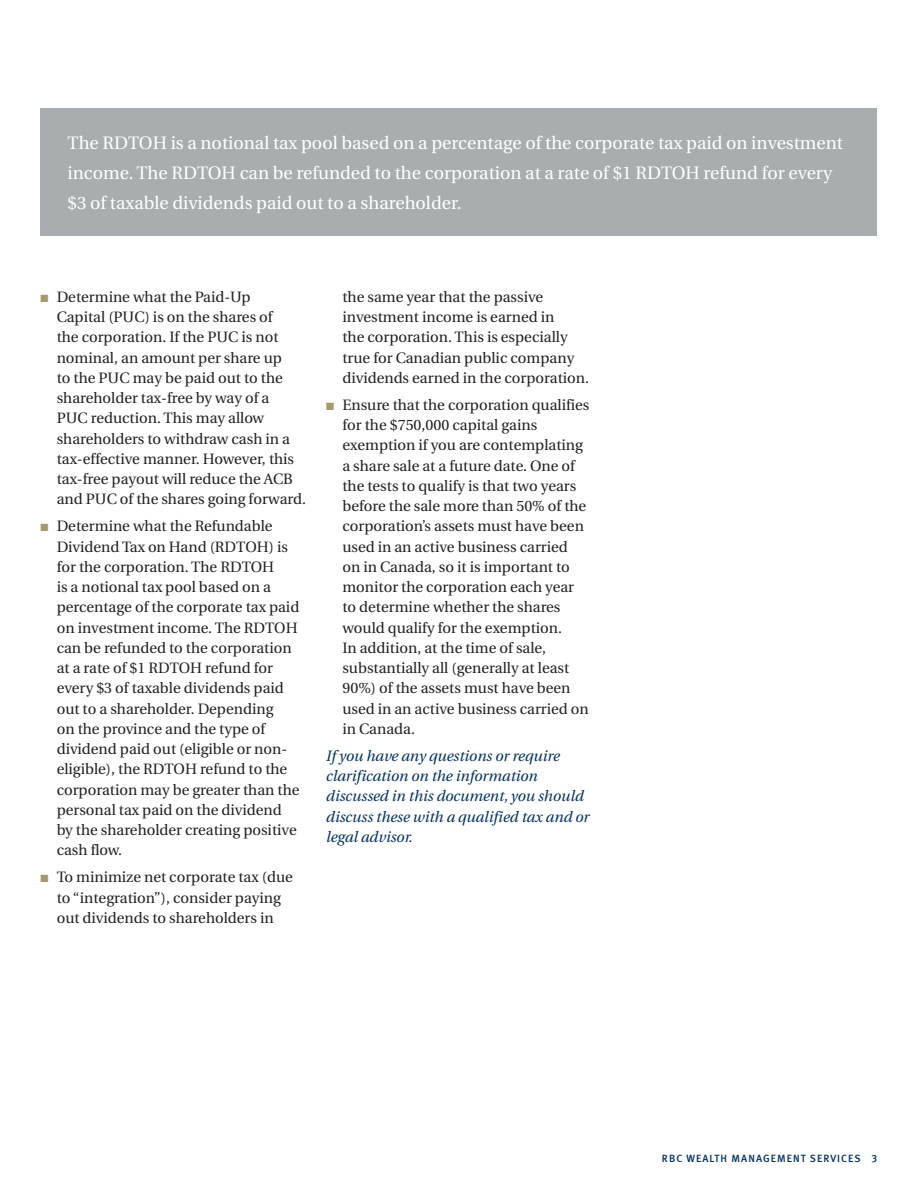
<style>
.page{position:relative;width:918px;height:1188px;background:#fff}
.page>*{position:absolute;margin:0;border:0;box-sizing:border-box;transform-origin:0 0}
.Callout_boxes_revers{font:18px/30px "Utopia";color:#fff}
.t1{font:15px/20.2px "Utopia";color:#231f20}
.Call_to_action{font:italic 15px/20.2px "Utopia";color:#003160}
.t2{font:10.5px "Meta Medium LF";letter-spacing:.1em;color:#003160}
.s1{color:#a7996e}
</style>
<div class="page">
<div style="left:40px;top:108px;width:838px;height:128px;background:#a8adb0"></div>
<p class="Callout_boxes_revers" style="left:68px;top:128px;width:777px">The RDTOH is a notional tax pool based on a percentage of the corporate tax paid on investment income. The RDTOH can be refunded to the corporation at a rate of $1 RDTOH refund for every $3 of taxable dividends paid out to a shareholder.</p>
<p class="t1" style="left:57px;top:287px;width:251px;text-indent:-16px"><span class="s1">■</span> Determine what the Paid-Up<br>Capital (PUC) is on the shares of<br>the corporation. If the PUC is not nominal, an amount per share up<br>to the PUC may be paid out to the shareholder tax-free by way of a<br>PUC reduction. This may allow shareholders to withdraw cash in a tax-effective manner. However, this tax-free payout will reduce the ACB and PUC of the shares going forward.</p>
<p class="t1" style="left:57px;top:516px;width:244px;text-indent:-16px"><span class="s1">■</span> Determine what the Refundable<br>Dividend Tax on Hand (RDTOH) is for the corporation. The RDTOH<br>is a notional tax pool based on a percentage of the corporate tax paid on investment income. The RDTOH can be refunded to the corporation at a rate of $1 RDTOH refund for every $3 of taxable dividends paid out to a shareholder. Depending<br>on the province and the type of dividend paid out (eligible or non&shy;eligible), the RDTOH refund to the corporation may be greater than the personal tax paid on the dividend by the shareholder creating positive cash flow.</p>
<p class="t1" style="left:40px;top:867px;width:254px;text-align:center"><span class="s1">■</span> To minimize net corporate tax (due to “integration”), consider paying<br>out dividends to shareholders in</p>
<p class="t1" style="left:342px;top:287px;width:248px">the same year that the passive investment income is earned in<br>the corporation. This is especially true for Canadian public company dividends earned in the corporation.</p>
<p class="t1" style="left:342px;top:395px;width:249px;text-indent:-16px"><span class="s1">■</span> Ensure that the corporation qualifies for the $750,000 capital gains exemption if you are contemplating a share sale at a future date. One of the tests to qualify is that two years before the sale more than 50% of the corporation’s assets must have been used in an active business carried on in Canada, so it is important to monitor the corporation each year to determine whether the shares would qualify for the exemption.<br>In addition, at the time of sale, substantially all (generally at least 90%) of the assets must have been used in an active business carried on in Canada.</p>
<p class="Call_to_action" style="left:326px;top:746px;width:265px">If you have any questions or require clarification on the information discussed in this document, you should discuss these with a qualified tax and or legal advisor.</p>
<p class="t2" style="left:662px;top:1152px;width:217px">RBC WEALTH MANAGEMENT SERVICES 3</p>
</div>
